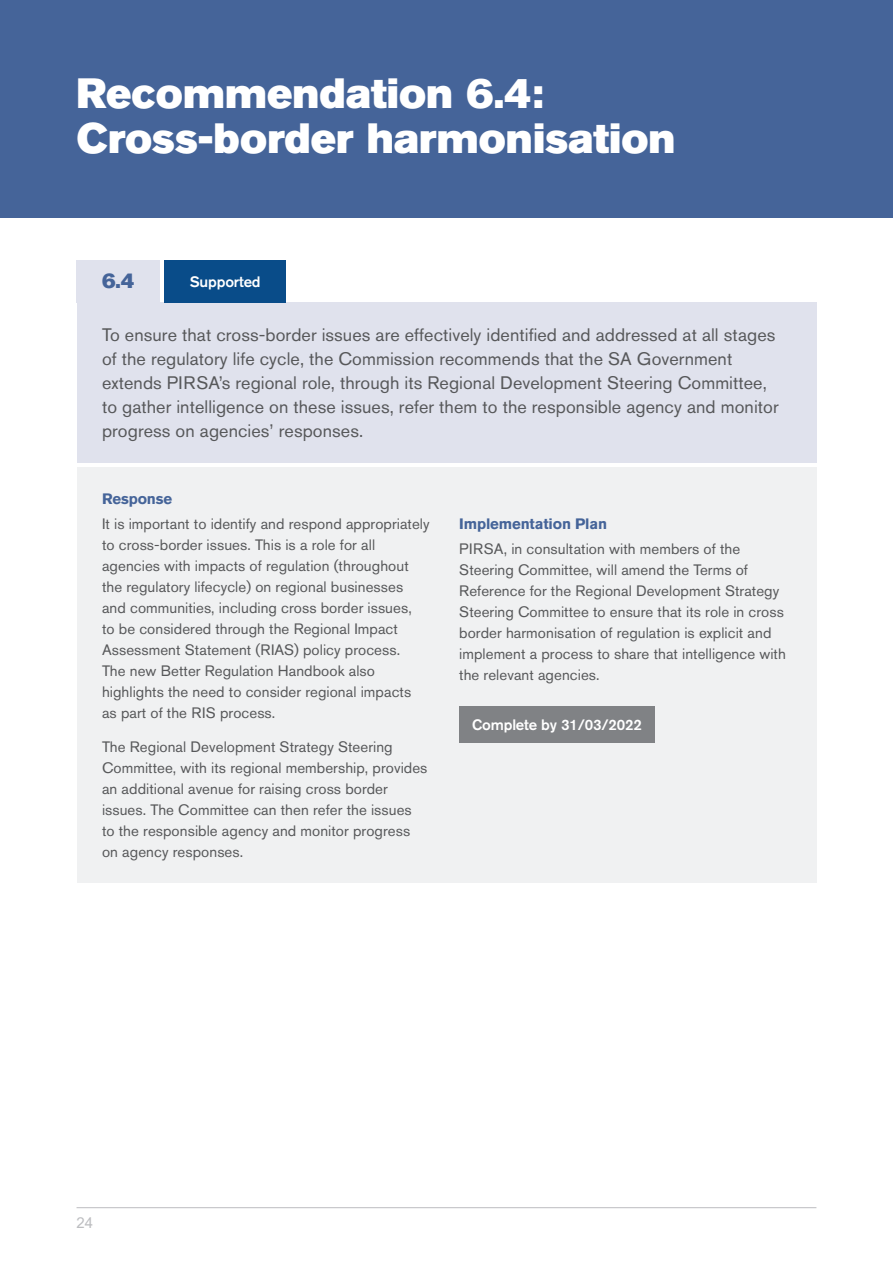
<style>
.page{position:relative;width:893px;height:1263px;background:#fff}
.page>*{position:absolute;margin:0;border:0;box-sizing:border-box;transform-origin:0 0}
.Section_Heading{font:42px/45px "Akzidenz Grotesk Std Super";color:#fff}
.Sub_Sub_Heading{font:21px "Akzidenz Grotesk Std Super";color:#456499}
.Body_Text{font:18px/24px "Akzidenz Grotesk Std";letter-spacing:.005em;color:#57585a}
.Table_Body_Text{font:15px/21px "Akzidenz Grotesk Std";letter-spacing:.005em;color:#57585a}
.Table_Heading{font:500 15px "Akzidenz Grotesk Std";letter-spacing:-.01em;color:#fff}
.Table_Paragraph_Head{font:700 15px "Akzidenz Grotesk Std";letter-spacing:-.01em;color:#456499}
.t1{font:15px "Arial";color:#bcbdc0}
</style>
<div class="page">
<hr style="left:77px;top:1207px;width:739px;height:1px;background:#bcbdc0">
<div style="left:0;top:0;width:893px;height:217px;background:#456499"></div>
<div style="left:77px;top:467px;width:739px;height:415px;background:#f0f1f2"></div>
<div style="left:77px;top:302px;width:739px;height:161px;background:#e0e2ed"></div>
<div style="left:77px;top:260px;width:83px;height:42px;background:#e0e2ed"></div>
<div style="left:164px;top:260px;width:122px;height:42px;background:#094c89"></div>
<div style="left:459px;top:706px;width:196px;height:37px;background:#808285"></div>
<p class="Section_Heading" style="left:77px;top:71px;width:601px">Recommendation 6.4:<br>Cross-border harmonisation</p>
<p class="Sub_Sub_Heading" style="left:102px;top:269px;width:34px">6.4</p>
<p class="Table_Heading" style="left:190px;top:272px;width:72px">Supported</p>
<p class="Body_Text" style="left:102px;top:323px;width:678px">To ensure that cross-border issues are effectively identified and addressed at all stages of the regulatory life cycle, the Commission recommends that the SA Government extends PIRSA’s regional role, through its Regional Development Steering Committee, to gather intelligence on these issues, refer them to the responsible agency and monitor progress on agencies’ responses.</p>
<p class="Table_Paragraph_Head" style="left:102px;top:490px;width:72px">Response</p>
<p class="Table_Body_Text" style="left:102px;top:513px;width:329px">It is important to identify and respond appropriately to cross-border issues. This is a role for all agencies with impacts of regulation (throughout the regulatory lifecycle) on regional businesses and communities, including cross border issues,<br>to be considered through the Regional Impact Assessment Statement (RIAS) policy process.<br>The new Better Regulation Handbook also highlights the need to consider regional impacts as part of the RIS process.</p>
<p class="Table_Body_Text" style="left:102px;top:736px;width:327px">The Regional Development Strategy Steering Committee, with its regional membership, provides an additional avenue for raising cross border issues. The Committee can then refer the issues to the responsible agency and monitor progress on agency responses.</p>
<p class="Table_Paragraph_Head" style="left:459px;top:515px;width:149px">Implementation Plan</p>
<p class="Table_Body_Text" style="left:459px;top:539px;width:328px">PIRSA, in consultation with members of the Steering Committee, will amend the Terms of Reference for the Regional Development Strategy Steering Committee to ensure that its role in cross border harmonisation of regulation is explicit and implement a process to share that intelligence with the relevant agencies.</p>
<p class="Table_Heading" style="left:472px;top:715px;width:171px">Complete by 31/03/2022</p>
<p class="t1" style="left:77px;top:1212px;width:18px">24</p>
</div>
